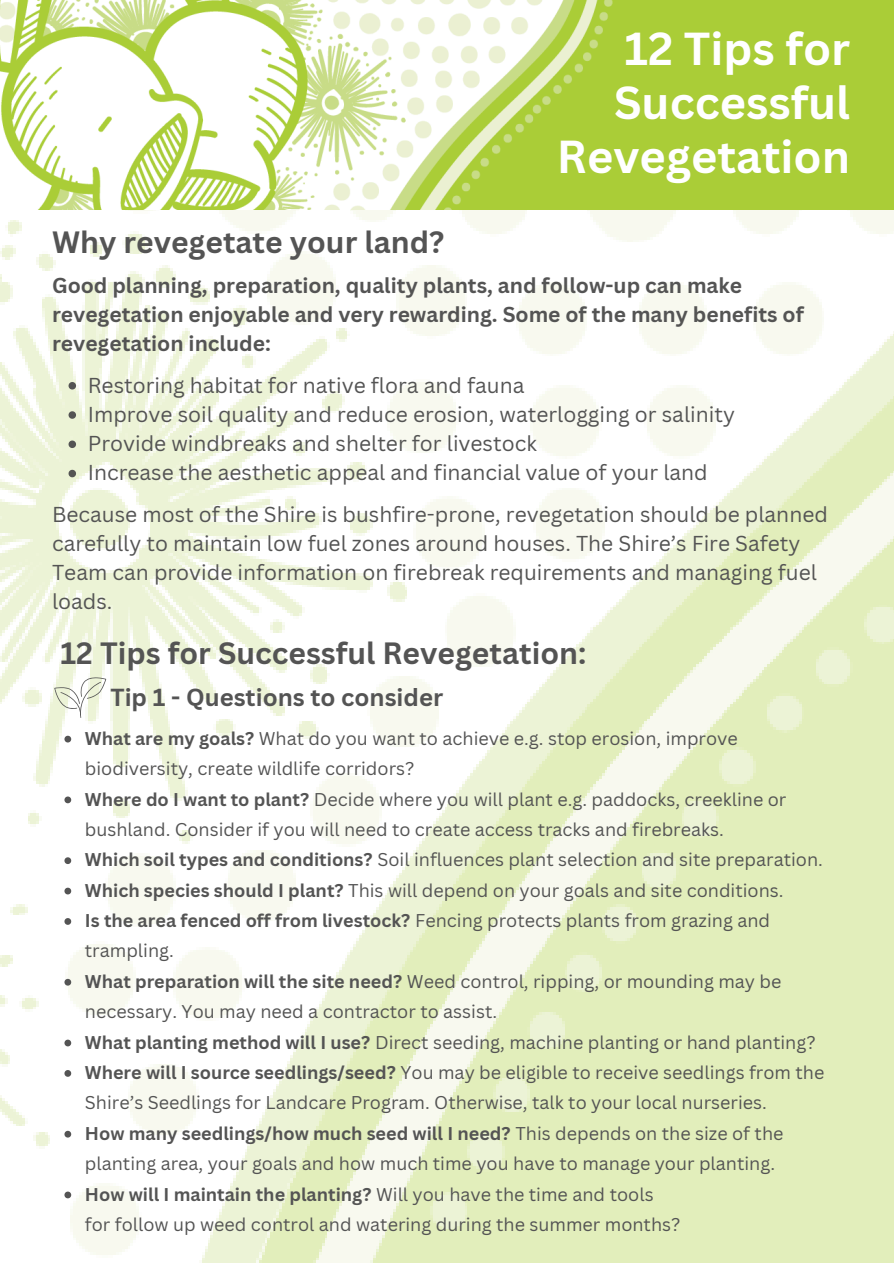
<style>
.page{position:relative;width:894px;height:1264px;background:#fff}
.page>*{position:absolute;margin:0;border:0;box-sizing:border-box;transform-origin:0 0}
.t1{font:700 45px/54px "Canva Sans";color:#fff;text-align:right}
.t2{font:700 30px "Canva Sans";color:#545454}
.t3{font:700 24px "Canva Sans";color:#545454}
.t4{font:21px/29.2px "Canva Sans";color:#545454}
.t5{font:700 21px/29.2px "Canva Sans";color:#545454}
.t6{font:18px/30.3px "Canva Sans";color:#545454}
.s1{font-weight:700}
</style>
<div class="page">
<img style="left:0;top:210px;width:893px;height:1052px">
<img style="left:0;top:0;width:893px;height:210px">
<svg style="left:54px;top:677px;width:52px;height:41px"></svg>
<svg style="left:68px;top:382px;width:8px;height:7px"></svg>
<svg style="left:68px;top:411px;width:8px;height:8px"></svg>
<svg style="left:68px;top:440px;width:8px;height:8px"></svg>
<svg style="left:68px;top:470px;width:8px;height:7px"></svg>
<svg style="left:64px;top:735px;width:7px;height:7px"></svg>
<svg style="left:64px;top:796px;width:7px;height:7px"></svg>
<svg style="left:64px;top:857px;width:7px;height:7px"></svg>
<svg style="left:64px;top:887px;width:7px;height:7px"></svg>
<svg style="left:64px;top:918px;width:7px;height:6px"></svg>
<svg style="left:64px;top:978px;width:7px;height:7px"></svg>
<svg style="left:64px;top:1039px;width:7px;height:7px"></svg>
<svg style="left:64px;top:1070px;width:7px;height:6px"></svg>
<svg style="left:64px;top:1130px;width:7px;height:7px"></svg>
<svg style="left:64px;top:1191px;width:7px;height:7px"></svg>
<p class="t2" style="left:52px;top:221px;width:393px">Why revegetate your land?</p>
<h1 class="t1" style="left:556px;top:20px;width:295px">12 Tips for<br>Successful<br>Revegetation</h1>
<p class="t5" style="left:52px;top:270px;width:753px">Good planning, preparation, quality plants, and follow-up can make revegetation enjoyable and very rewarding. Some of the many benefits of revegetation include:</p>
<h2 class="t4" style="left:88px;top:370px;width:438px">Restoring habitat for native flora and fauna</h2>
<h4 class="t4" style="left:88px;top:399px;width:648px">Improve soil quality and reduce erosion, waterlogging or salinity</h4>
<p class="t4" style="left:88px;top:428px;width:450px">Provide windbreaks and shelter for livestock</p>
<p class="t4" style="left:88px;top:457px;width:621px">Increase the aesthetic appeal and financial value of your land</p>
<p class="t4" style="left:52px;top:499px;width:777px">Because most of the Shire is bushfire-prone, revegetation should be planned carefully to maintain low fuel zones around houses. The Shire’s Fire Safety Team can provide information on firebreak requirements and managing fuel loads.</p>
<p class="t2" style="left:60px;top:632px;width:527px">12 Tips for Successful Revegetation:</p>
<h5 class="t3" style="left:110px;top:680px;width:334px">Tip 1 - Questions to consider</h5>
<h2 class="t6" style="left:85px;top:722px;width:654px"><span class="s1">What are my goals?</span> What do you want to achieve e.g. stop erosion, improve biodiversity, create wildlife corridors?</h2>
<p class="t6" style="left:85px;top:783px;width:702px"><span class="s1">Where do I want to plant?</span> Decide where you will plant e.g. paddocks, creekline or bushland. Consider if you will need to create access tracks and firebreaks.</p>
<h3 class="t6" style="left:85px;top:844px;width:739px"><span class="s1">Which soil types and conditions?</span> Soil influences plant selection and site preparation.</h3>
<p class="t6" style="left:85px;top:874px;width:700px"><span class="s1">Which species should I plant?</span> This will depend on your goals and site conditions.</p>
<p class="t6" style="left:85px;top:905px;width:686px"><span class="s1">Is the area fenced off from livestock?</span> Fencing protects plants from grazing and trampling.</p>
<p class="t6" style="left:85px;top:965px;width:698px"><span class="s1">What preparation will the site need?</span> Weed control, ripping, or mounding may be necessary. You may need a contractor to assist.</p>
<p class="t6" style="left:85px;top:1026px;width:732px"><span class="s1">What planting method will I use?</span> Direct seeding, machine planting or hand planting?</p>
<p class="t6" style="left:85px;top:1056px;width:740px"><span class="s1">Where will I source seedlings/seed?</span> You may be eligible to receive seedlings from the<br>Shire’s Seedlings for Landcare Program. Otherwise, talk to your local nurseries.</p>
<p class="t6" style="left:85px;top:1117px;width:699px"><span class="s1">How many seedlings/how much seed will I need?</span> This depends on the size of the planting area, your goals and how much time you have to manage your planting.</p>
<p class="t6" style="left:85px;top:1178px;width:597px"><span class="s1">How will I maintain the planting?</span> Will you have the time and tools for follow up weed control and watering during the summer months?</p>
</div>
